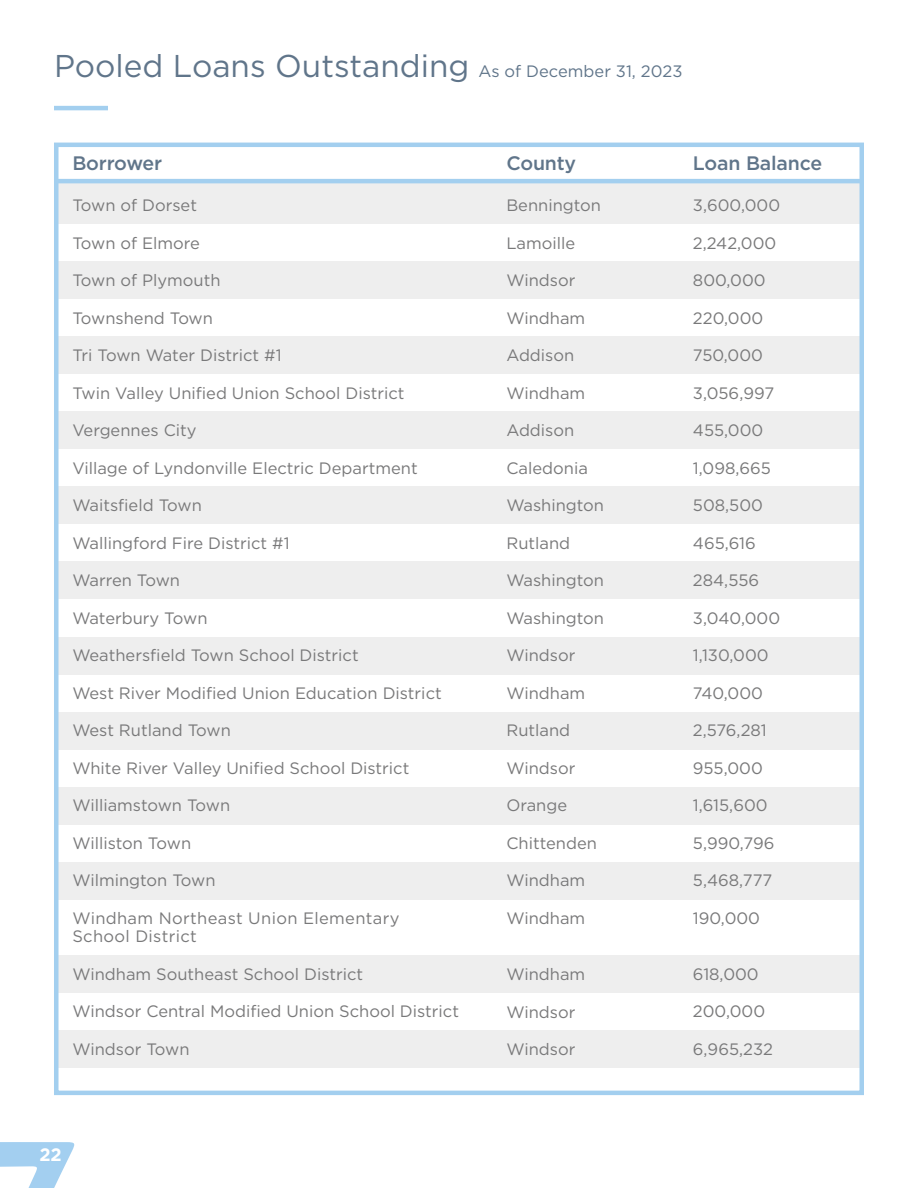
<style>
.page{position:relative;width:918px;height:1188px;background:#fff}
.page>*{position:absolute;margin:0;border:0;box-sizing:border-box;transform-origin:0 0}
.t1{font:31.5px "Gotham";color:#60758a}
.t2{font:500 19.5px "Gotham";letter-spacing:-.01em;color:#60758a}
.t3{font:700 18px "Gotham";color:#fff}
.t4{font:16.5px "Gotham";color:#79797a}
.t5{font:16.5px/18.8px "Gotham";letter-spacing:.02em;color:#79797a}
.t6{font:16.5px "Gotham";color:#60758a}
</style>
<div class="page">
<svg style="left:0;top:1142px;width:75px;height:46px"></svg>
<div style="left:56px;top:181px;width:806px;height:43px;background:#eee"></div>
<div style="left:56px;top:261px;width:806px;height:38px;background:#eee"></div>
<div style="left:56px;top:336px;width:806px;height:38px;background:#eee"></div>
<div style="left:56px;top:411px;width:806px;height:38px;background:#eee"></div>
<div style="left:56px;top:487px;width:806px;height:37px;background:#eee"></div>
<div style="left:56px;top:562px;width:806px;height:37px;background:#eee"></div>
<div style="left:56px;top:637px;width:806px;height:37px;background:#eee"></div>
<div style="left:56px;top:712px;width:806px;height:38px;background:#eee"></div>
<div style="left:56px;top:787px;width:806px;height:38px;background:#eee"></div>
<div style="left:56px;top:862px;width:806px;height:38px;background:#eee"></div>
<div style="left:56px;top:955px;width:806px;height:38px;background:#eee"></div>
<div style="left:56px;top:1030px;width:806px;height:38px;background:#eee"></div>
<div style="left:54px;top:143px;width:810px;height:952px;border:4px solid #a3cfef"></div>
<hr style="left:54px;top:106px;width:54px;height:4px;background:#a3cfef">
<hr style="left:56px;top:179px;width:806px;height:4px;background:#a3cfef">
<h1 class="t1" style="left:54px;top:46px;width:417px">Pooled Loans Outstanding</h1>
<p class="t6" style="left:478px;top:60px;width:206px">As of December 31, 2023</p>
<p class="t2" style="left:72px;top:150px;width:91px">Borrower</p>
<p class="t4" style="left:72px;top:195px;width:126px">Town of Dorset</p>
<p class="t4" style="left:72px;top:232px;width:129px">Town of Elmore</p>
<p class="t4" style="left:72px;top:270px;width:150px">Town of Plymouth</p>
<p class="t4" style="left:72px;top:307px;width:142px">Townshend Town</p>
<p class="t4" style="left:72px;top:345px;width:211px">Tri Town Water District #1</p>
<p class="t4" style="left:72px;top:382px;width:334px">Twin Valley Unified Union School District</p>
<p class="t4" style="left:72px;top:420px;width:126px">Vergennes City</p>
<p class="t4" style="left:72px;top:457px;width:347px">Village of Lyndonville Electric Department</p>
<p class="t4" style="left:72px;top:495px;width:131px">Waitsfield Town</p>
<p class="t4" style="left:72px;top:532px;width:219px">Wallingford Fire District #1</p>
<p class="t4" style="left:72px;top:570px;width:109px">Warren Town</p>
<p class="t4" style="left:72px;top:607px;width:137px">Waterbury Town</p>
<p class="t4" style="left:72px;top:645px;width:288px">Weathersfield Town School District</p>
<p class="t4" style="left:72px;top:682px;width:371px">West River Modified Union Education District</p>
<p class="t4" style="left:72px;top:720px;width:160px">West Rutland Town</p>
<p class="t4" style="left:72px;top:757px;width:339px">White River Valley Unified School District</p>
<p class="t4" style="left:72px;top:795px;width:159px">Williamstown Town</p>
<p class="t4" style="left:72px;top:832px;width:120px">Williston Town</p>
<p class="t4" style="left:72px;top:870px;width:145px">Wilmington Town</p>
<p class="t5" style="left:72px;top:908px;width:329px">Windham Northeast Union Elementary<br>School District</p>
<p class="t4" style="left:72px;top:963px;width:292px">Windham Southeast School District</p>
<p class="t4" style="left:72px;top:1001px;width:388px">Windsor Central Modified Union School District</p>
<p class="t4" style="left:72px;top:1038px;width:119px">Windsor Town</p>
<p class="t2" style="left:506px;top:150px;width:71px">County</p>
<p class="t2" style="left:693px;top:150px;width:131px">Loan Balance</p>
<p class="t4" style="left:506px;top:195px;width:96px">Bennington</p>
<p class="t4" style="left:506px;top:232px;width:70px">Lamoille</p>
<p class="t4" style="left:506px;top:270px;width:71px">Windsor</p>
<p class="t4" style="left:506px;top:307px;width:80px">Windham</p>
<p class="t4" style="left:506px;top:345px;width:69px">Addison</p>
<p class="t4" style="left:506px;top:382px;width:80px">Windham</p>
<p class="t4" style="left:506px;top:420px;width:69px">Addison</p>
<p class="t4" style="left:506px;top:457px;width:83px">Caledonia</p>
<p class="t4" style="left:506px;top:495px;width:99px">Washington</p>
<p class="t4" style="left:506px;top:532px;width:65px">Rutland</p>
<p class="t4" style="left:506px;top:570px;width:99px">Washington</p>
<p class="t4" style="left:506px;top:607px;width:99px">Washington</p>
<p class="t4" style="left:506px;top:645px;width:71px">Windsor</p>
<p class="t4" style="left:506px;top:682px;width:80px">Windham</p>
<p class="t4" style="left:506px;top:720px;width:65px">Rutland</p>
<p class="t4" style="left:506px;top:757px;width:71px">Windsor</p>
<p class="t4" style="left:506px;top:795px;width:62px">Orange</p>
<p class="t4" style="left:506px;top:832px;width:92px">Chittenden</p>
<p class="t4" style="left:506px;top:870px;width:80px">Windham</p>
<p class="t4" style="left:506px;top:907px;width:80px">Windham</p>
<p class="t4" style="left:506px;top:964px;width:80px">Windham</p>
<p class="t4" style="left:506px;top:1001px;width:71px">Windsor</p>
<p class="t4" style="left:506px;top:1039px;width:71px">Windsor</p>
<p class="t4" style="left:693px;top:195px;width:89px">3,600,000</p>
<p class="t4" style="left:693px;top:232px;width:85px">2,242,000</p>
<p class="t4" style="left:693px;top:270px;width:74px">800,000</p>
<p class="t4" style="left:693px;top:307px;width:72px">220,000</p>
<p class="t4" style="left:693px;top:345px;width:72px">750,000</p>
<p class="t4" style="left:693px;top:382px;width:83px">3,056,997</p>
<p class="t4" style="left:693px;top:420px;width:72px">455,000</p>
<p class="t4" style="left:693px;top:457px;width:79px">1,098,665</p>
<p class="t4" style="left:693px;top:495px;width:72px">508,500</p>
<p class="t4" style="left:693px;top:532px;width:64px">465,616</p>
<p class="t4" style="left:693px;top:570px;width:68px">284,556</p>
<p class="t4" style="left:693px;top:607px;width:89px">3,040,000</p>
<p class="t4" style="left:693px;top:645px;width:77px">1,130,000</p>
<p class="t4" style="left:693px;top:682px;width:72px">740,000</p>
<p class="t4" style="left:693px;top:720px;width:75px">2,576,281</p>
<p class="t4" style="left:693px;top:757px;width:71px">955,000</p>
<p class="t4" style="left:693px;top:795px;width:76px">1,615,600</p>
<p class="t4" style="left:693px;top:832px;width:83px">5,990,796</p>
<p class="t4" style="left:693px;top:870px;width:81px">5,468,777</p>
<p class="t4" style="left:693px;top:907px;width:69px">190,000</p>
<p class="t4" style="left:693px;top:964px;width:67px">618,000</p>
<p class="t4" style="left:693px;top:1001px;width:74px">200,000</p>
<p class="t4" style="left:693px;top:1039px;width:82px">6,965,232</p>
<p class="t3" style="left:39px;top:1143px;width:24px">22</p>
</div>
